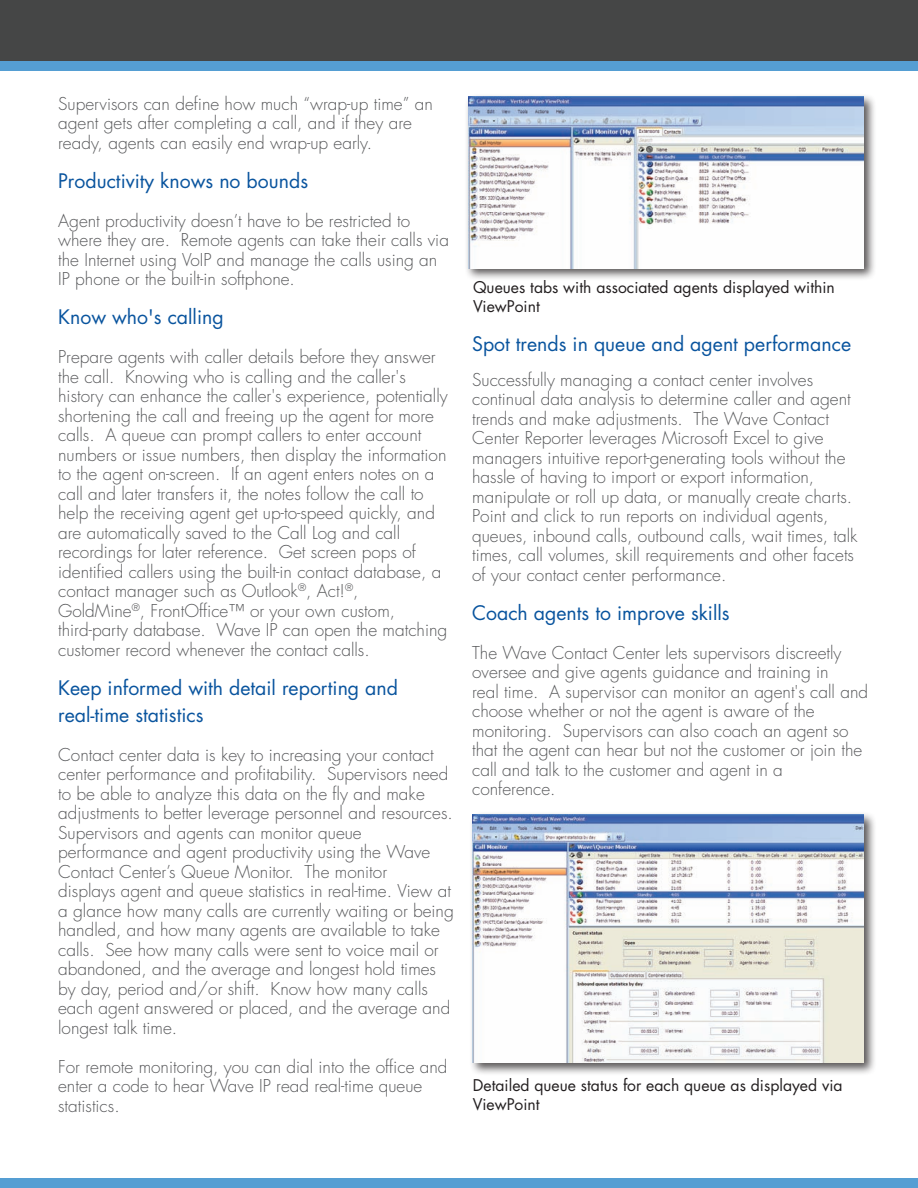
<style>
.page{position:relative;width:918px;height:1188px;background:#fff}
.page>*{position:absolute;margin:0;border:0;box-sizing:border-box;transform-origin:0 0}
.t1{font:19.5px/27px "Futura";color:#09549e}
.t2{font:300 17.25px/19.5px "Futura";color:#57585a}
.t3{font:15.75px/18.9px "Futura";color:#231f20}
</style>
<div class="page">
<div style="left:0;top:0;width:918px;height:62px;background:#454646"></div>
<div style="left:0;top:61px;width:918px;height:10px;background:#559ed3"></div>
<div style="left:0;top:1179px;width:918px;height:9px;background:#559ed3"></div>
<div style="left:465px;top:93px;width:412px;height:188px;background:#231f20;opacity:.75"></div>
<img style="left:468px;top:96px;width:396px;height:172px">
<div style="left:469px;top:811px;width:408px;height:264px;background:#231f20;opacity:.75"></div>
<img style="left:472px;top:815px;width:392px;height:248px">
<p class="t2" style="left:58px;top:94px;width:376px">Supervisors can define how much “wrap-up time” an agent gets after completing a call, and if they are ready, agents can easily end wrap-up early.</p>
<p class="t1" style="left:58px;top:167px;width:251px">Productivity knows no bounds</p>
<p class="t2" style="left:58px;top:211px;width:392px">Agent productivity doesn’t have to be restricted to where they are. Remote agents can take their calls via the Internet using VoIP and manage the calls using an IP phone or the built-in softphone.</p>
<p class="t1" style="left:58px;top:303px;width:167px">Know who's calling</p>
<p class="t2" style="left:58px;top:347px;width:391px">Prepare agents with caller details before they answer the call. Knowing who is calling and the caller's history can enhance the caller's experience, potentially shortening the call and freeing up the agent for more calls. A queue can prompt callers to enter account numbers or issue numbers, then display the information to the agent on-screen. If an agent enters notes on a call and later transfers it, the notes follow the call to help the receiving agent get up-to-speed quickly, and are automatically saved to the Call Log and call recordings for later reference. Get screen pops of identified callers using the built-in contact database, a contact manager such as Outlook<sup>®</sup>, Act!<sup>®</sup>, GoldMine<sup>®</sup>, FrontOffice™ or your own custom, third-party database. Wave IP can open the matching customer record whenever the contact calls.</p>
<p class="t1" style="left:58px;top:674px;width:341px">Keep informed with detail reporting and real-time statistics</p>
<p class="t2" style="left:58px;top:745px;width:397px">Contact center data is key to increasing your contact center performance and profitability. Supervisors need to be able to analyze this data on the fly and make adjustments to better leverage personnel and resources.<br>Supervisors and agents can monitor queue performance and agent productivity using the Wave Contact Center’s Queue Monitor. The monitor<br>displays agent and queue statistics in real-time. View at a glance how many calls are currently waiting or being handled, and how many agents are available to take calls. See how many calls were sent to voice mail or abandoned, and the average and longest hold times by day, period and/or shift. Know how many calls each agent answered or placed, and the average and longest talk time.</p>
<p class="t2" style="left:58px;top:1057px;width:391px">For remote monitoring, you can dial into the office and enter a code to hear Wave IP read real-time queue statistics.</p>
<p class="t3" style="left:473px;top:278px;width:363px">Queues tabs with associated agents displayed within<br>ViewPoint</p>
<p class="t1" style="left:472px;top:330px;width:381px">Spot trends in queue and agent performance</p>
<p class="t2" style="left:472px;top:370px;width:387px">Successfully managing a contact center involves continual data analysis to determine caller and agent trends and make adjustments. The Wave Contact Center Reporter leverages Microsoft Excel to give managers intuitive report-generating tools without the hassle of having to import or export information, manipulate or roll up data, or manually create charts.<br>Point and click to run reports on individual agents, queues, inbound calls, outbound calls, wait times, talk times, call volumes, skill requirements and other facets of your contact center performance.</p>
<p class="t1" style="left:472px;top:599px;width:259px">Coach agents to improve skills</p>
<p class="t2" style="left:472px;top:643px;width:397px">The Wave Contact Center lets supervisors discreetly oversee and give agents guidance and training in<br>real time. A supervisor can monitor an agent's call and choose whether or not the agent is aware of the monitoring. Supervisors can also coach an agent so that the agent can hear but not the customer or join the call and talk to the customer and agent in a conference.</p>
<p class="t3" style="left:473px;top:1075px;width:371px">Detailed queue status for each queue as displayed via<br>ViewPoint</p>
</div>
